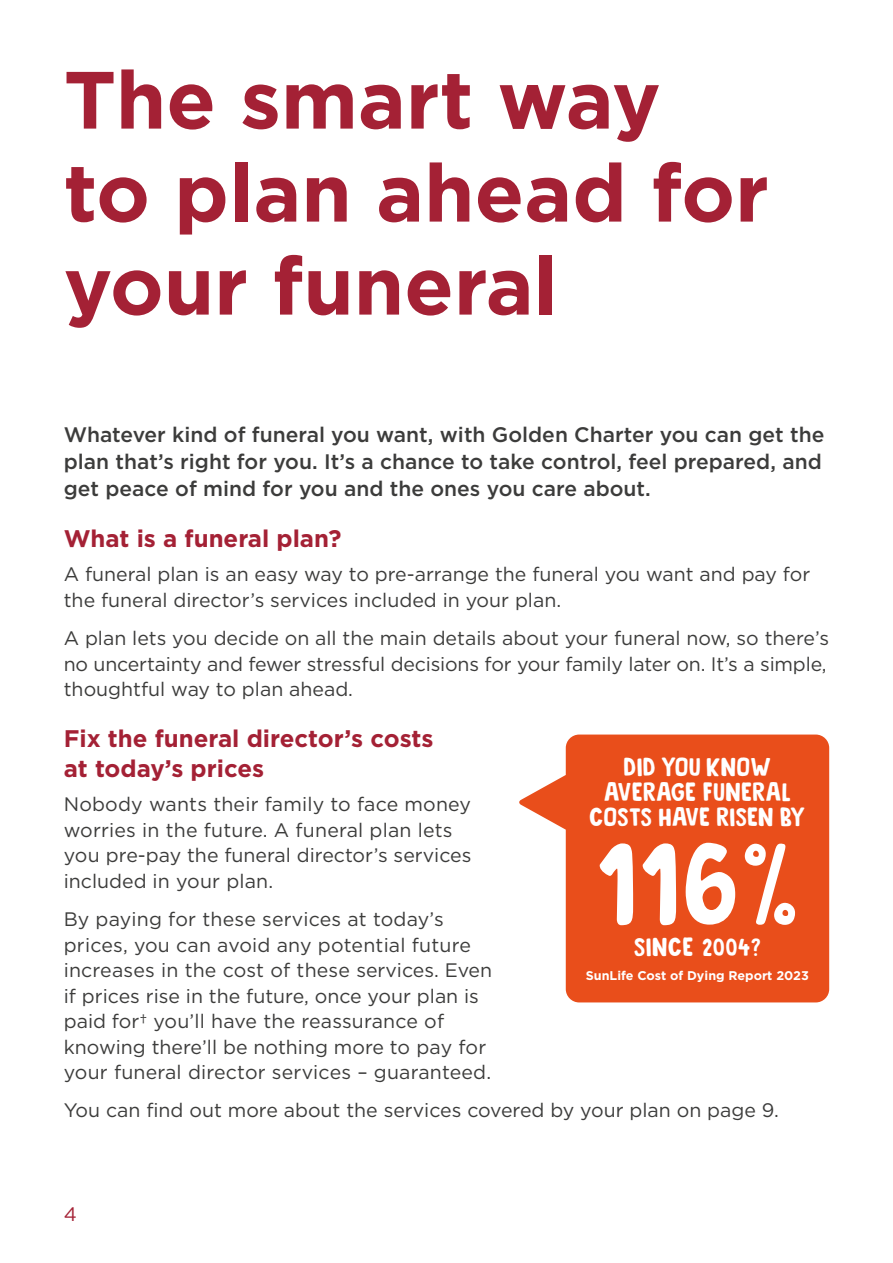
<style>
.page{position:relative;width:893px;height:1263px;background:#fff}
.page>*{position:absolute;margin:0;border:0;box-sizing:border-box;transform-origin:0 0}
.t1{font:119.7px "Market Square Rounded";color:#fff}
.t2{font:700 81px/93px "Gotham";color:#a42135}
.t3{font:25.2px/25.2px "Market Square Rounded";letter-spacing:.04em;color:#fff;text-align:center}
.t4{font:700 24px/30px "Gotham";color:#a42135}
.t5{font:500 21px/27px "Gotham";color:#3c3c3b}
.t6{font:19.5px/25.5px "Gotham";color:#3c3c3b}
.t7{font:19.5px "Gotham";color:#a42135}
.t8{font:700 12.6px "Gotham";color:#fff}
</style>
<div class="page">
<svg style="left:519px;top:734px;width:310px;height:268px;background:#ec683c"></svg>
<h2 class="t2" style="left:64px;top:53px;width:707px">The smart way<br>to plan ahead for your funeral</h2>
<p class="t5" style="left:64px;top:421px;width:762px">Whatever kind of funeral you want, with Golden Charter you can get the plan that’s right for you. It’s a chance to take control, feel prepared, and get peace of mind for you and the ones you care about.</p>
<p class="t4" style="left:64px;top:524px;width:279px">What is a funeral plan?</p>
<p class="t6" style="left:64px;top:561px;width:748px">A funeral plan is an easy way to pre-arrange the funeral you want and pay for the funeral director’s services included in your plan.</p>
<p class="t6" style="left:64px;top:625px;width:767px">A plan lets you decide on all the main details about your funeral now, so there’s no uncertainty and fewer stressful decisions for your family later on. It’s a simple, thoughtful way to plan ahead.</p>
<p class="t4" style="left:64px;top:724px;width:371px">Fix the funeral director’s costs at today’s prices</p>
<p class="t6" style="left:64px;top:791px;width:409px">Nobody wants their family to face money worries in the future. A funeral plan lets you pre-pay the funeral director’s services included in your plan.</p>
<p class="t6" style="left:64px;top:906px;width:430px">By paying for these services at today’s prices, you can avoid any potential future increases in the cost of these services. Even if prices rise in the future, once your plan is paid for† you’ll have the reassurance of knowing there’ll be nothing more to pay for your funeral director services – guaranteed.</p>
<p class="t6" style="left:64px;top:1097px;width:717px">You can find out more about the services covered by your plan on page 9.</p>
<p class="t3" style="left:590px;top:754px;width:217px">DID YOU KNOW<br>AVERAGE FUNERAL<br>COSTS HAVE RISEN BY</p>
<h1 class="t1" style="left:597px;top:812px;width:202px">116%</h1>
<p class="t3" style="left:634px;top:934px;width:128px">SINCE 2004?</p>
<p class="t8" style="left:586px;top:967px;width:225px">SunLife Cost of Dying Report 2023</p>
<p class="t7" style="left:64px;top:1202px;width:15px">4</p>
</div>
